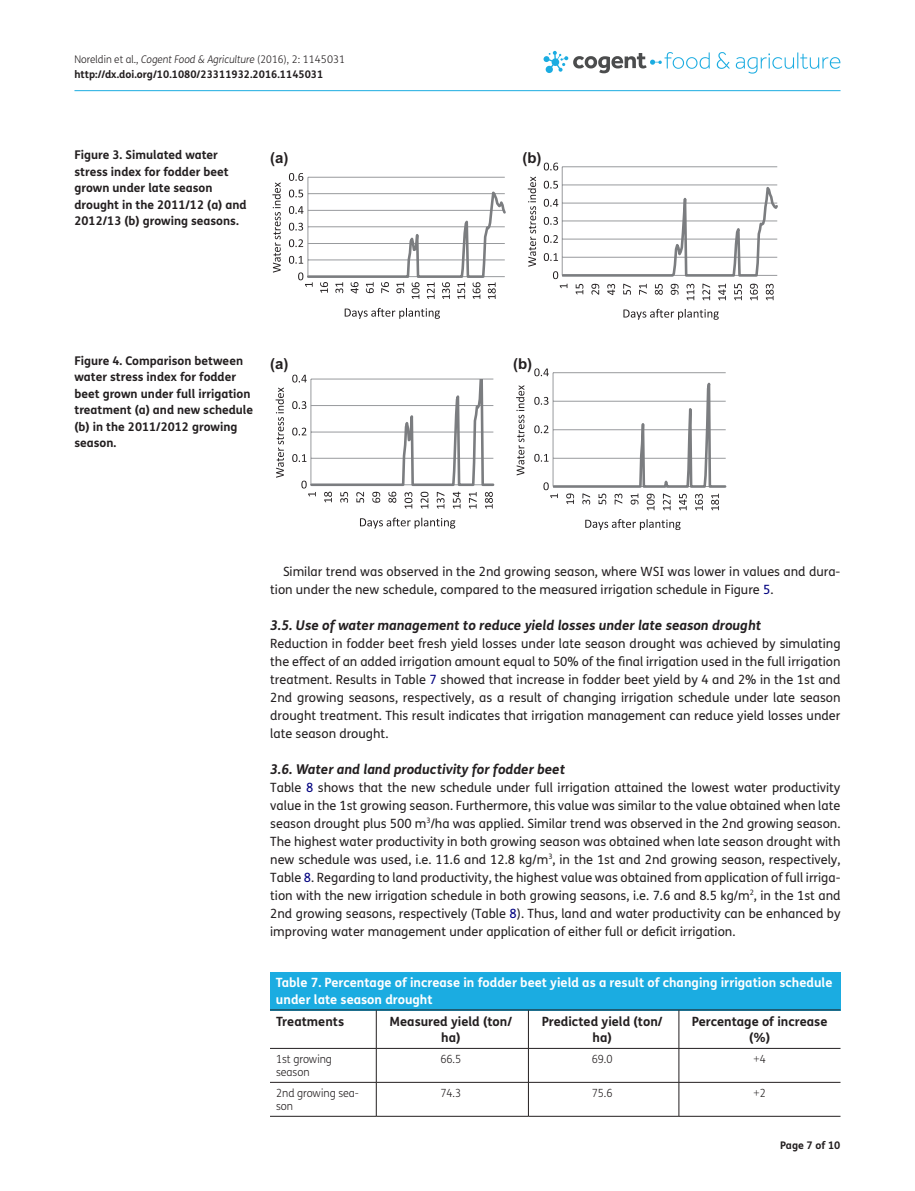
<style>
.page{position:relative;width:915px;height:1191px;background:#fff}
.page>*{position:absolute;margin:0;border:0;box-sizing:border-box;transform-origin:0 0}
.t1{font:700 15px "Arial";color:#231f20}
.t2{font:italic 700 13.5px "FS Me Pro";color:#231f20}
.t3{font:12.75px/18px "FS Me Pro";color:#231f20;text-align:justify}
.t4{font:700 12.75px/16.5px "FS Me Pro";color:#fff}
.t5{font:700 12.75px/16.5px "FS Me Pro";color:#231f20;text-align:center}
.t6{font:700 12px/16.5px "FS Me Pro";color:#231f20}
.t7{font:300 11.25px/13.5px "FS Me Pro";color:#231f20;scale:.95 1}
.t8{font:700 10.5px/15px "FS Me Pro";color:#231f20}
.s1{font-weight:300}
.s2{font-weight:300;font-style:italic}
.s3{color:#000080}
</style>
<div class="page">
<svg style="left:543px;top:51px;width:166px;height:22px"></svg>
<svg style="left:716px;top:52px;width:13px;height:17px"></svg>
<svg style="left:735px;top:52px;width:105px;height:22px"></svg>
<hr style="left:74px;top:90px;width:766px;height:1px;background:#1bace1">
<svg style="left:292px;top:375px;width:202px;height:133px"></svg>
<svg style="left:275px;top:387px;width:9px;height:91px"></svg>
<svg style="left:360px;top:517px;width:95px;height:11px"></svg>
<svg style="left:534px;top:368px;width:192px;height:142px"></svg>
<svg style="left:516px;top:385px;width:8px;height:90px"></svg>
<svg style="left:585px;top:519px;width:95px;height:11px"></svg>
<hr style="left:308px;top:177px;width:196px;height:1px;background:#989a9d">
<hr style="left:307px;top:177px;width:1px;height:100px;background:#989a9d">
<svg style="left:289px;top:173px;width:14px;height:8px"></svg>
<svg style="left:289px;top:187px;width:217px;height:112px"></svg>
<svg style="left:272px;top:182px;width:8px;height:91px"></svg>
<svg style="left:344px;top:308px;width:96px;height:11px"></svg>
<svg style="left:543px;top:163px;width:235px;height:137px"></svg>
<svg style="left:527px;top:177px;width:9px;height:90px"></svg>
<svg style="left:623px;top:309px;width:95px;height:11px"></svg>
<div style="left:270px;top:971px;width:570px;height:39px;background:#1bace1"></div>
<hr style="left:270px;top:1009px;width:570px;height:1px;background:#231f20">
<hr style="left:376px;top:1010px;width:1px;height:38px;background:#231f20">
<hr style="left:528px;top:1010px;width:1px;height:38px;background:#231f20">
<hr style="left:678px;top:1010px;width:1px;height:38px;background:#231f20">
<hr style="left:270px;top:1048px;width:106px;height:1px;background:#231f20">
<hr style="left:376px;top:1048px;width:152px;height:1px;background:#231f20">
<hr style="left:528px;top:1048px;width:150px;height:1px;background:#231f20">
<hr style="left:678px;top:1048px;width:162px;height:1px;background:#231f20">
<hr style="left:376px;top:1048px;width:1px;height:34px;background:#231f20">
<hr style="left:528px;top:1048px;width:1px;height:34px;background:#231f20">
<hr style="left:678px;top:1048px;width:1px;height:34px;background:#231f20">
<hr style="left:270px;top:1082px;width:106px;height:1px;background:#231f20">
<hr style="left:270px;top:1116px;width:106px;height:1px;background:#231f20">
<hr style="left:376px;top:1082px;width:152px;height:1px;background:#231f20">
<hr style="left:376px;top:1082px;width:1px;height:34px;background:#231f20">
<hr style="left:376px;top:1116px;width:152px;height:1px;background:#231f20">
<hr style="left:528px;top:1082px;width:150px;height:1px;background:#231f20">
<hr style="left:528px;top:1082px;width:1px;height:34px;background:#231f20">
<hr style="left:528px;top:1116px;width:150px;height:1px;background:#231f20">
<hr style="left:678px;top:1082px;width:162px;height:1px;background:#231f20">
<hr style="left:678px;top:1082px;width:1px;height:34px;background:#231f20">
<hr style="left:678px;top:1116px;width:162px;height:1px;background:#231f20">
<p class="t8" style="left:74px;top:51px;width:272px"><span class="s1">Noreldin et al.,</span> <span class="s2">Cogent Food &amp; Agriculture</span> <span class="s1">(2016), 2: 1145031 </span>http://dx.doi.org/10.1080/23311932.2016.1145031</p>
<p class="t6" style="left:74px;top:146px;width:174px">Figure 3. Simulated water stress index for fodder beet grown under late season drought in the 2011/12 (a) and<br>2012/13 (b) growing seasons.</p>
<p class="t1" style="left:270px;top:147px;width:20px">(a)</p>
<p class="t1" style="left:522px;top:147px;width:21px">(b)</p>
<p class="t6" style="left:74px;top:352px;width:180px">Figure 4. Comparison between water stress index for fodder beet grown under full irrigation treatment (a) and new schedule (b) in the 2011/2012 growing season.</p>
<p class="t1" style="left:270px;top:353px;width:20px">(a)</p>
<p class="t1" style="left:513px;top:353px;width:21px">(b)</p>
<p class="t3" style="left:270px;top:562px;width:571px;text-indent:13px">Similar trend was observed in the 2nd growing season, where WSI was lower in values and dura&shy;tion under the new schedule, compared to the measured irrigation schedule in Figure <span class="s3">5</span>.</p>
<p class="t2" style="left:270px;top:614px;width:492px">3.5. Use of water management to reduce yield losses under late season drought</p>
<p class="t3" style="left:270px;top:634px;width:571px">Reduction in fodder beet fresh yield losses under late season drought was achieved by simulating the effect of an added irrigation amount equal to 50% of the final irrigation used in the full irrigation treatment. Results in Table <span class="s3">7</span> showed that increase in fodder beet yield by 4 and 2% in the 1st and 2nd growing seasons, respectively, as a result of changing irrigation schedule under late season drought treatment. This result indicates that irrigation management can reduce yield losses under late season drought.</p>
<p class="t2" style="left:270px;top:758px;width:296px">3.6. Water and land productivity for fodder beet</p>
<p class="t3" style="left:270px;top:778px;width:571px">Table <span class="s3">8</span> shows that the new schedule under full irrigation attained the lowest water productivity value in the 1st growing season. Furthermore, this value was similar to the value obtained when late season drought plus 500 m<sup>3</sup>/ha was applied. Similar trend was observed in the 2nd growing season.<br>The highest water productivity in both growing season was obtained when late season drought with new schedule was used, i.e. 11.6 and 12.8 kg/m<sup>3</sup>, in the 1st and 2nd growing season, respectively, Table <span class="s3">8</span>. Regarding to land productivity, the highest value was obtained from application of full irriga&shy;tion with the new irrigation schedule in both growing seasons, i.e. 7.6 and 8.5 kg/m<sup>2</sup>, in the 1st and 2nd growing seasons, respectively (Table <span class="s3">8</span>). Thus, land and water productivity can be enhanced by improving water management under application of either full or deficit irrigation.</p>
<p class="t4" style="left:276px;top:974px;width:558px">Table 7. Percentage of increase in fodder beet yield as a result of changing irrigation schedule under late season drought</p>
<p class="t5" style="left:276px;top:1012px;width:70px">Treatments</p>
<p class="t5" style="left:389px;top:1012px;width:124px">Measured yield (ton/ ha)</p>
<p class="t5" style="left:541px;top:1012px;width:122px">Predicted yield (ton/ ha)</p>
<p class="t5" style="left:691px;top:1012px;width:137px">Percentage of increase (%)</p>
<p class="t7" style="left:276px;top:1051px;width:60px">1st growing season</p>
<p class="t7" style="left:440px;top:1051px;width:24px">66.5</p>
<p class="t7" style="left:591px;top:1051px;width:24px">69.0</p>
<p class="t7" style="left:753px;top:1051px;width:14px">+4</p>
<p class="t7" style="left:276px;top:1085px;width:89px">2nd growing sea&shy;son</p>
<p class="t7" style="left:440px;top:1085px;width:24px">74.3</p>
<p class="t7" style="left:591px;top:1085px;width:24px">75.6</p>
<p class="t7" style="left:753px;top:1085px;width:14px">+2</p>
<p class="t8" style="left:780px;top:1137px;width:62px">Page 7 of 10</p>
</div>
